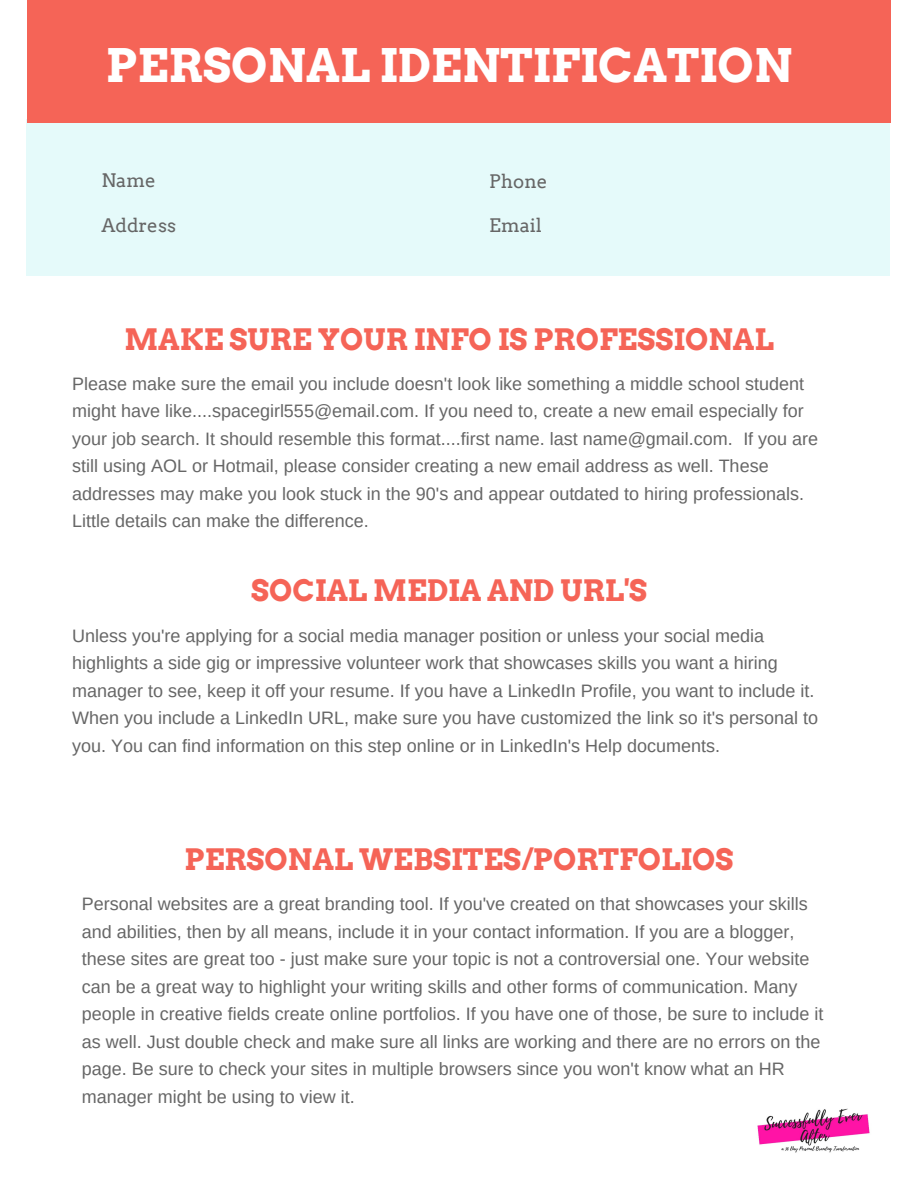
<style>
.page{position:relative;width:918px;height:1188px;background:#fff}
.page>*{position:absolute;margin:0;border:0;box-sizing:border-box;transform-origin:0 0}
.t1{font:700 46.2px "Arvo";color:#fff}
.t2{font:700 29.55px "Arvo";color:#f56457}
.t3{font:18.6px "Arvo";color:#666}
.t4{font:18px/27.5px "Arimo";color:#666}
</style>
<div class="page">
<div style="left:26px;top:119px;width:864px;height:157px;background:#e5fafa"></div>
<div style="left:27px;top:0;width:864px;height:123px;background:#f56457"></div>
<img style="left:757px;top:1108px;width:113px;height:45px">
<h1 class="t1" style="left:106px;top:38px;width:688px">PERSONAL IDENTIFICATION</h1>
<p class="t3" style="left:101px;top:170px;width:56px">Name</p>
<p class="t3" style="left:101px;top:214px;width:76px">Address</p>
<p class="t3" style="left:489px;top:170px;width:60px">Phone</p>
<p class="t3" style="left:489px;top:214px;width:54px">Email</p>
<h2 class="t2" style="left:124px;top:321px;width:651px">MAKE SURE YOUR INFO IS PROFESSIONAL</h2>
<p class="t4" style="left:72px;top:370px;width:748px">Please make sure the email you include doesn't look like something a middle school student might have like....spacegirl555@email.com. If you need to, create a new email especially for your job search. It should resemble this format....first name. last name@gmail.com. If you are still using AOL or Hotmail, please consider creating a new email address as well. These addresses may make you look stuck in the 90's and appear outdated to hiring professionals.<br>Little details can make the difference.</p>
<h2 class="t2" style="left:251px;top:573px;width:398px">SOCIAL MEDIA AND URL'S</h2>
<p class="t4" style="left:72px;top:622px;width:747px">Unless you're applying for a social media manager position or unless your social media highlights a side gig or impressive volunteer work that showcases skills you want a hiring manager to see, keep it off your resume. If you have a LinkedIn Profile, you want to include it.<br>When you include a LinkedIn URL, make sure you have customized the link so it's personal to you. You can find information on this step online or in LinkedIn's Help documents.</p>
<h2 class="t2" style="left:184px;top:842px;width:551px">PERSONAL WEBSITES/PORTFOLIOS</h2>
<p class="t4" style="left:82px;top:890px;width:743px">Personal websites are a great branding tool. If you've created on that showcases your skills and abilities, then by all means, include it in your contact information. If you are a blogger, these sites are great too - just make sure your topic is not a controversial one. Your website can be a great way to highlight your writing skills and other forms of communication. Many people in creative fields create online portfolios. If you have one of those, be sure to include it as well. Just double check and make sure all links are working and there are no errors on the page. Be sure to check your sites in multiple browsers since you won't know what an HR manager might be using to view it.</p>
</div>
